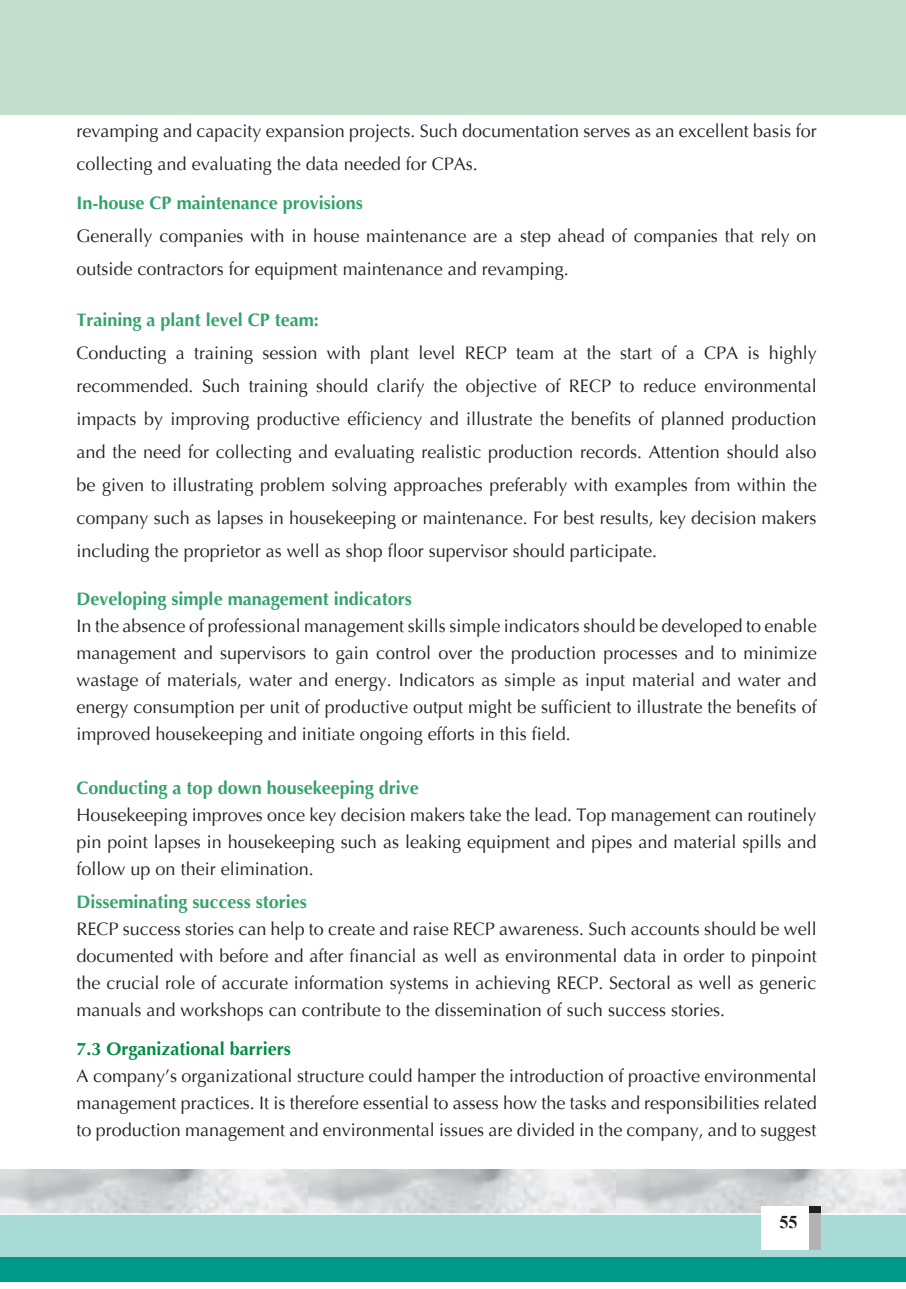
<style>
.page{position:relative;width:906px;height:1289px;background:#fff}
.page>*{position:absolute;margin:0;border:0;box-sizing:border-box;transform-origin:0 0}
.t1{font:18px/27px "Optima";color:#231f20;text-align:justify}
.t2{font:700 18px "Optima";color:#33a36b}
.t3{font:700 18px "Optima";color:#008b43}
.t4{font:700 18px "Times New Roman";color:#231f20}
</style>
<div class="page">
<div style="left:0;top:0;width:906px;height:115px;background:#c4dfcd"></div>
<div style="left:0;top:1215px;width:906px;height:66px;background:#009889"></div>
<div style="left:809px;top:1206px;width:12px;height:43px;background:#231f20"></div>
<svg style="left:0;top:1212px;width:906px;height:44px;background:#b0ddd8"></svg>
<p class="t1" style="left:77px;top:115px;width:741px;line-height:33px">revamping and capacity expansion projects. Such documentation serves as an excellent basis for collecting and evaluating the data needed for CPAs.</p>
<p class="t2" style="left:77px;top:192px;width:288px">In-house CP maintenance provisions</p>
<p class="t1" style="left:77px;top:220px;width:741px;line-height:33px">Generally companies with in house maintenance are a step ahead of companies that rely on outside contractors for equipment maintenance and revamping.</p>
<p class="t2" style="left:77px;top:309px;width:244px">Training a plant level CP team:</p>
<p class="t1" style="left:77px;top:337px;width:741px;line-height:33px">Conducting a training session with plant level RECP team at the start of a CPA is highly recommended. Such training should clarify the objective of RECP to reduce environmental impacts by improving productive efficiency and illustrate the benefits of planned production and the need for collecting and evaluating realistic production records. Attention should also be given to illustrating problem solving approaches preferably with examples from within the company such as lapses in housekeeping or maintenance. For best results, key decision makers including the proprietor as well as shop floor supervisor should participate.</p>
<p class="t2" style="left:77px;top:588px;width:337px">Developing simple management indicators</p>
<p class="t1" style="left:77px;top:613px;width:741px">In the absence of professional management skills simple indicators should be developed to enable management and supervisors to gain control over the production processes and to minimize wastage of materials, water and energy. Indicators as simple as input material and water and energy consumption per unit of productive output might be sufficient to illustrate the benefits of improved housekeeping and initiate ongoing efforts in this field.</p>
<p class="t2" style="left:77px;top:777px;width:344px">Conducting a top down housekeeping drive</p>
<p class="t1" style="left:77px;top:802px;width:741px">Housekeeping improves once key decision makers take the lead. Top management can routinely pin point lapses in housekeeping such as leaking equipment and pipes and material spills and follow up on their elimination.</p>
<p class="t2" style="left:77px;top:891px;width:232px">Disseminating success stories</p>
<p class="t1" style="left:77px;top:916px;width:741px">RECP success stories can help to create and raise RECP awareness. Such accounts should be well documented with before and after financial as well as environmental data in order to pinpoint the crucial role of accurate information systems in achieving RECP. Sectoral as well as generic manuals and workshops can contribute to the dissemination of such success stories.</p>
<p class="t3" style="left:77px;top:1038px;width:216px">7.3 Organizational barriers</p>
<p class="t1" style="left:77px;top:1063px;width:741px">A company’s organizational structure could hamper the introduction of proactive environmental management practices. It is therefore essential to assess how the tasks and responsibilities related to production management and environmental issues are divided in the company, and to suggest</p>
<p class="t4" style="left:779px;top:1209px;width:19px">55</p>
</div>
